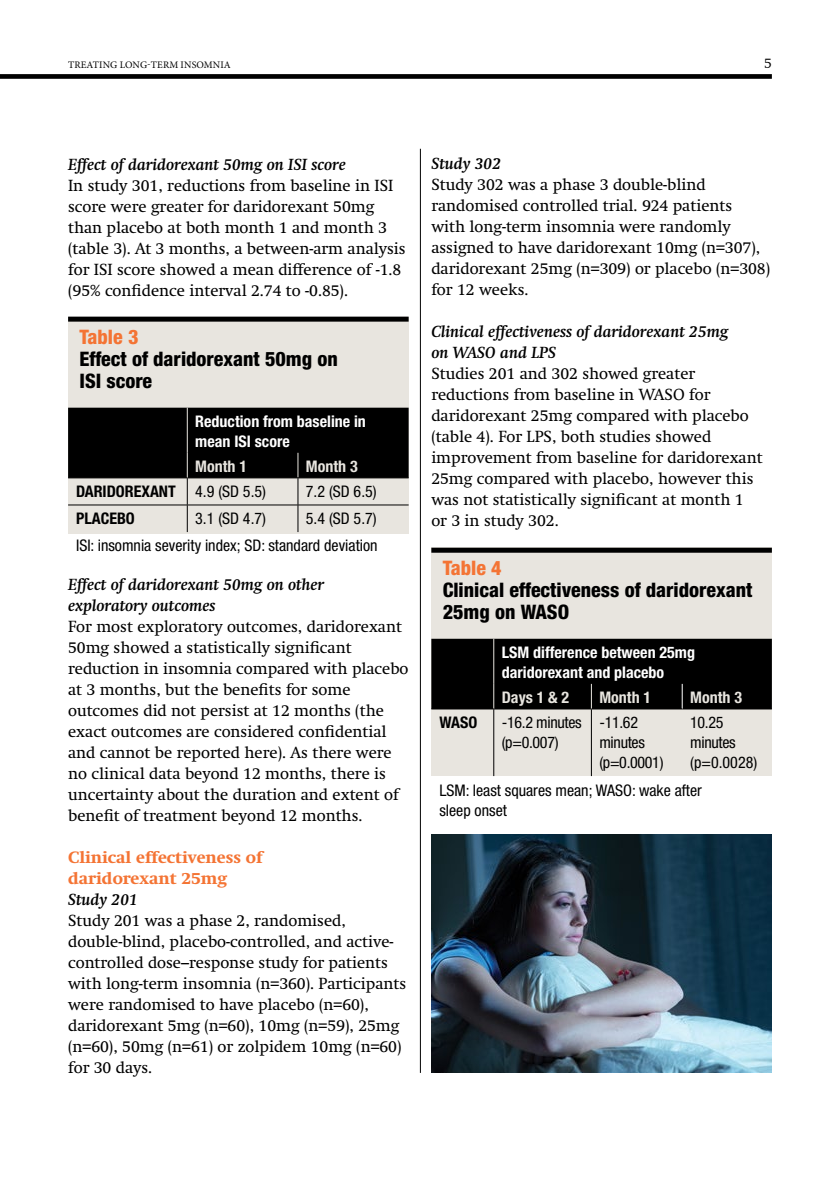
<style>
.page{position:relative;width:840px;height:1191px;background:#fff}
.page>*{position:absolute;margin:0;border:0;box-sizing:border-box;transform-origin:0 0}
.t1{font:800 condensed 20px/22px "Helvetica Neue LT Std";color:#000}
.t2{font:800 condensed 20px "Helvetica Neue LT Std";color:#f47434}
.t3{font:16px/21px "Swift";color:#000}
.t4{font:italic 700 16px/21px "Swift";color:#000}
.t5{font:condensed 16px/27px "Helvetica Neue LT Std";color:#000;text-align:right}
.t6{font:700 condensed 16px/20px "Helvetica Neue LT Std";color:#fff}
.t7{font:condensed 16px/20px "Helvetica Neue LT Std";letter-spacing:-.02em;color:#000}
.t8{font:800 16px/21px "Swift";color:#f47434}
.t9{font:700 condensed 16px "Helvetica Neue LT Std";color:#000}
.t10{font:700 condensed 16px "Helvetica Neue LT Std";color:#e8e5df}
.t11{font:300 14px "Swift";color:#000}
.t12{font:10px "Minion Pro";letter-spacing:.01em;color:#000}
.s1{font-weight:400}
</style>
<div class="page">
<div style="left:0;top:74px;width:771px;height:5px;background:#000"></div>
<div style="left:68px;top:317px;width:340px;height:216px;background:#e8e5df"></div>
<div style="left:68px;top:317px;width:340px;height:5px;background:#000"></div>
<svg style="left:68px;top:408px;width:340px;height:124px"></svg>
<hr style="left:68px;top:477px;width:119px;height:1px;background:#000">
<div style="left:431px;top:548px;width:340px;height:228px;background:#e8e5df"></div>
<div style="left:431px;top:548px;width:340px;height:5px;background:#000"></div>
<hr style="left:590px;top:709px;width:1px;height:67px;background:#000">
<hr style="left:493px;top:709px;width:1px;height:67px;background:#000">
<div style="left:431px;top:639px;width:340px;height:70px;background:#000"></div>
<hr style="left:591px;top:708px;width:90px;height:1px;background:#000">
<hr style="left:420px;top:149px;width:1px;height:924px;background:#000">
<img style="left:431px;top:835px;width:340px;height:238px">
<p class="t12" style="left:68px;top:58px;width:164px">TREATING LONG-TERM INSOMNIA</p>
<p class="t11" style="left:763px;top:55px;width:9px">5</p>
<p class="t4" style="left:68px;top:153px;width:279px">Effect of daridorexant 50mg on ISI score</p>
<p class="t3" style="left:68px;top:175px;width:339px">In study 301, reductions from baseline in ISI score were greater for daridorexant 50mg than placebo at both month 1 and month 3 (table 3). At 3 months, a between-arm analysis for ISI score showed a mean difference of -1.8 (95% confidence interval 2.74 to -0.85).</p>
<p class="t2" style="left:79px;top:325px;width:60px">Table 3</p>
<p class="t1" style="left:79px;top:348px;width:260px">Effect of daridorexant 50mg on<br>ISI score</p>
<p class="t6" style="left:195px;top:411px;width:172px">Reduction from baseline in mean ISI score</p>
<p class="t10" style="left:195px;top:457px;width:53px">Month 1</p>
<p class="t10" style="left:306px;top:457px;width:53px">Month 3</p>
<p class="t9" style="left:76px;top:482px;width:191px">DARIDOREXANT <span class="s1">4.9 (SD 5.5)</span></p>
<p class="t5" style="left:306px;top:478px;width:72px">7.2 (SD 6.5)</p>
<p class="t9" style="left:76px;top:509px;width:60px">PLACEBO</p>
<p class="t5" style="left:195px;top:505px;width:72px">3.1 (SD 4.7)</p>
<p class="t5" style="left:76px;top:505px;width:303px">5.4 (SD 5.7)<br>ISI: insomnia severity index; SD: standard deviation</p>
<p class="t4" style="left:68px;top:573px;width:257px">Effect of daridorexant 50mg on other exploratory outcomes</p>
<p class="t3" style="left:68px;top:616px;width:342px">For most exploratory outcomes, daridorexant 50mg showed a statistically significant reduction in insomnia compared with placebo at 3 months, but the benefits for some outcomes did not persist at 12 months (the exact outcomes are considered confidential and cannot be reported here). As there were no clinical data beyond 12 months, there is uncertainty about the duration and extent of benefit of treatment beyond 12 months.</p>
<p class="t8" style="left:68px;top:846px;width:196px">Clinical effectiveness of daridorexant 25mg</p>
<p class="t4" style="left:68px;top:888px;width:71px">Study 201</p>
<p class="t3" style="left:68px;top:909px;width:339px">Study 201 was a phase 2, randomised, double-blind, placebo-controlled, and active&shy;controlled dose–response study for patients with long-term insomnia (n=360). Participants were randomised to have placebo (n=60), daridorexant 5mg (n=60), 10mg (n=59), 25mg (n=60), 50mg (n=61) or zolpidem 10mg (n=60) for 30 days.</p>
<p class="t4" style="left:431px;top:153px;width:71px">Study 302</p>
<p class="t3" style="left:431px;top:174px;width:340px">Study 302 was a phase 3 double-blind randomised controlled trial. 924 patients<br>with long-term insomnia were randomly assigned to have daridorexant 10mg (n=307), daridorexant 25mg (n=309) or placebo (n=308) for 12 weeks.</p>
<p class="t4" style="left:431px;top:321px;width:298px">Clinical effectiveness of daridorexant 25mg on WASO and LPS</p>
<p class="t3" style="left:431px;top:363px;width:332px">Studies 201 and 302 showed greater reductions from baseline in WASO for daridorexant 25mg compared with placebo (table 4). For LPS, both studies showed improvement from baseline for daridorexant 25mg compared with placebo, however this was not statistically significant at month 1 or 3 in study 302.</p>
<p class="t2" style="left:442px;top:556px;width:60px">Table 4</p>
<p class="t1" style="left:442px;top:579px;width:311px">Clinical effectiveness of daridorexant<br>25mg on WASO</p>
<p class="t6" style="left:501px;top:642px;width:195px">LSM difference between 25mg daridorexant and placebo</p>
<p class="t10" style="left:501px;top:688px;width:69px">Days 1 &amp; 2</p>
<p class="t10" style="left:599px;top:688px;width:53px">Month 1</p>
<p class="t10" style="left:689px;top:688px;width:53px">Month 3</p>
<p class="t9" style="left:439px;top:713px;width:39px">WASO</p>
<p class="t7" style="left:501px;top:712px;width:81px">-16.2 minutes (p=0.007)</p>
<p class="t7" style="left:599px;top:712px;width:66px">-11.62 minutes (p=0.0001)</p>
<p class="t7" style="left:689px;top:712px;width:68px">10.25 minutes (p=0.0028)</p>
<p class="t5" style="left:439px;top:779px;width:264px;line-height:20px;text-align:left">LSM: least squares mean; WASO: wake after sleep onset</p>
</div>
